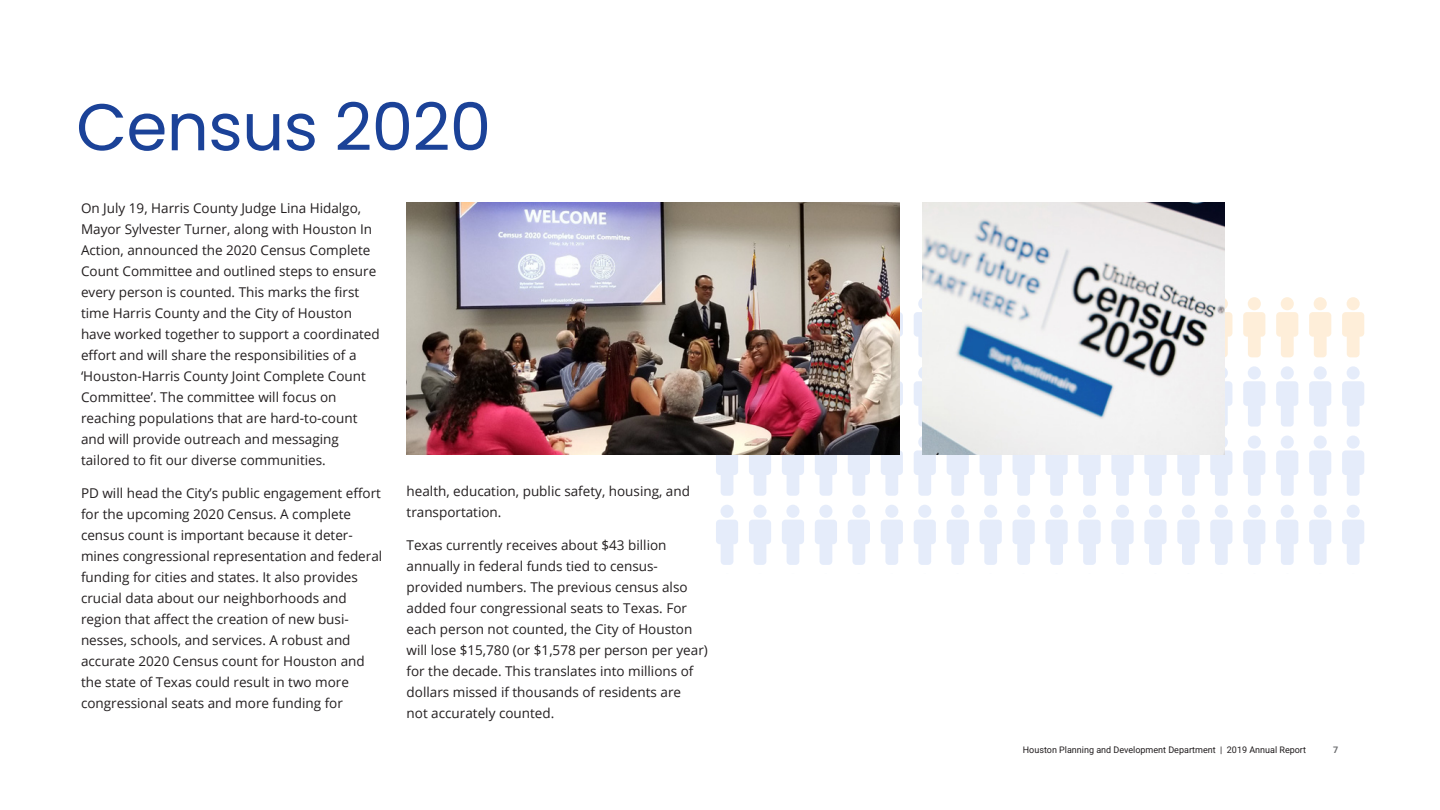
<style>
.page{position:relative;width:1440px;height:810px;background:#fff}
.page>*{position:absolute;margin:0;border:0;box-sizing:border-box;transform-origin:0 0}
.Titles_44_48{font:66px "Poppins";letter-spacing:-.01em;color:#1b4298}
.BODY_Text_10_16__w_s{font:13.5px/21px "Open Sans";color:#231f20}
.t1{font:9px "Roboto";color:#231f20}
.t2{font:9px "Roboto";color:#6c6d70}
</style>
<div class="page">
<svg style="left:716px;top:454px;width:22px;height:42px"></svg>
<svg style="left:716px;top:505px;width:22px;height:60px"></svg>
<svg style="left:749px;top:454px;width:22px;height:42px"></svg>
<svg style="left:749px;top:505px;width:22px;height:60px"></svg>
<svg style="left:782px;top:454px;width:22px;height:42px"></svg>
<svg style="left:782px;top:505px;width:22px;height:60px"></svg>
<svg style="left:815px;top:454px;width:22px;height:42px"></svg>
<svg style="left:815px;top:505px;width:22px;height:60px"></svg>
<svg style="left:848px;top:454px;width:22px;height:42px"></svg>
<svg style="left:848px;top:505px;width:22px;height:60px"></svg>
<svg style="left:899px;top:297px;width:4px;height:60px"></svg>
<svg style="left:899px;top:366px;width:4px;height:61px"></svg>
<svg style="left:881px;top:436px;width:22px;height:60px"></svg>
<svg style="left:881px;top:505px;width:22px;height:60px"></svg>
<svg style="left:914px;top:297px;width:9px;height:60px"></svg>
<svg style="left:914px;top:366px;width:9px;height:61px"></svg>
<svg style="left:914px;top:436px;width:22px;height:60px"></svg>
<svg style="left:914px;top:505px;width:22px;height:60px"></svg>
<svg style="left:947px;top:454px;width:22px;height:42px"></svg>
<svg style="left:947px;top:505px;width:22px;height:60px"></svg>
<svg style="left:980px;top:454px;width:22px;height:42px"></svg>
<svg style="left:980px;top:505px;width:22px;height:60px"></svg>
<svg style="left:1013px;top:454px;width:22px;height:42px"></svg>
<svg style="left:1013px;top:505px;width:22px;height:60px"></svg>
<svg style="left:1045px;top:454px;width:23px;height:42px"></svg>
<svg style="left:1045px;top:505px;width:23px;height:60px"></svg>
<svg style="left:1078px;top:454px;width:23px;height:42px"></svg>
<svg style="left:1078px;top:505px;width:23px;height:60px"></svg>
<svg style="left:1111px;top:454px;width:23px;height:42px"></svg>
<svg style="left:1111px;top:505px;width:23px;height:60px"></svg>
<svg style="left:1144px;top:454px;width:23px;height:42px"></svg>
<svg style="left:1144px;top:505px;width:23px;height:60px"></svg>
<svg style="left:1177px;top:454px;width:23px;height:42px"></svg>
<svg style="left:1177px;top:505px;width:23px;height:60px"></svg>
<svg style="left:1224px;top:297px;width:8px;height:60px"></svg>
<svg style="left:1224px;top:366px;width:8px;height:61px"></svg>
<svg style="left:1210px;top:436px;width:22px;height:60px"></svg>
<svg style="left:1210px;top:505px;width:22px;height:60px"></svg>
<svg style="left:1243px;top:297px;width:22px;height:60px"></svg>
<svg style="left:1243px;top:366px;width:22px;height:61px"></svg>
<svg style="left:1243px;top:436px;width:22px;height:60px"></svg>
<svg style="left:1243px;top:505px;width:22px;height:60px"></svg>
<svg style="left:1276px;top:297px;width:22px;height:60px"></svg>
<svg style="left:1276px;top:366px;width:22px;height:61px"></svg>
<svg style="left:1276px;top:436px;width:22px;height:60px"></svg>
<svg style="left:1276px;top:505px;width:22px;height:60px"></svg>
<svg style="left:1309px;top:297px;width:22px;height:60px"></svg>
<svg style="left:1309px;top:366px;width:22px;height:61px"></svg>
<svg style="left:1309px;top:436px;width:22px;height:60px"></svg>
<svg style="left:1309px;top:505px;width:22px;height:60px"></svg>
<svg style="left:1342px;top:297px;width:22px;height:60px"></svg>
<svg style="left:1342px;top:366px;width:22px;height:61px"></svg>
<svg style="left:1342px;top:436px;width:22px;height:60px"></svg>
<svg style="left:1342px;top:505px;width:22px;height:60px"></svg>
<img style="left:923px;top:202px;width:301px;height:252px">
<img style="left:407px;top:202px;width:492px;height:252px">
<p class="Titles_44_48" style="left:76px;top:89px;width:417px">Census 2020</p>
<p class="BODY_Text_10_16__w_s" style="left:81px;top:197px;width:300px">On July 19, Harris County Judge Lina Hidalgo, Mayor Sylvester Turner, along with Houston In Action, announced the 2020 Census Complete Count Committee and outlined steps to ensure every person is counted. This marks the first time Harris County and the City of Houston have worked together to support a coordinated effort and will share the responsibilities of a ‘Houston-Harris County Joint Complete Count Committee’. The committee will focus on reaching populations that are hard-to-count and will provide outreach and messaging tailored to fit our diverse communities.</p>
<p class="BODY_Text_10_16__w_s" style="left:81px;top:482px;width:303px">PD will head the City’s public engagement effort for the upcoming 2020 Census. A complete census count is important because it deter&shy;mines congressional representation and federal funding for cities and states. It also provides crucial data about our neighborhoods and region that affect the creation of new busi&shy;nesses, schools, and services. A robust and accurate 2020 Census count for Houston and the state of Texas could result in two more congressional seats and more funding for</p>
<p class="BODY_Text_10_16__w_s" style="left:407px;top:481px;width:285px">health, education, public safety, housing, and transportation.</p>
<p class="BODY_Text_10_16__w_s" style="left:407px;top:535px;width:303px">Texas currently receives about $43 billion annually in federal funds tied to census&shy;provided numbers. The previous census also added four congressional seats to Texas. For each person not counted, the City of Houston will lose $15,780 (or $1,578 per person per year) for the decade. This translates into millions of dollars missed if thousands of residents are<br>not accurately counted.</p>
<p class="t1" style="left:1023px;top:743px;width:285px">Houston Planning and Development Department | 2019 Annual Report</p>
<p class="t2" style="left:1333px;top:743px;width:7px">7</p>
</div>
